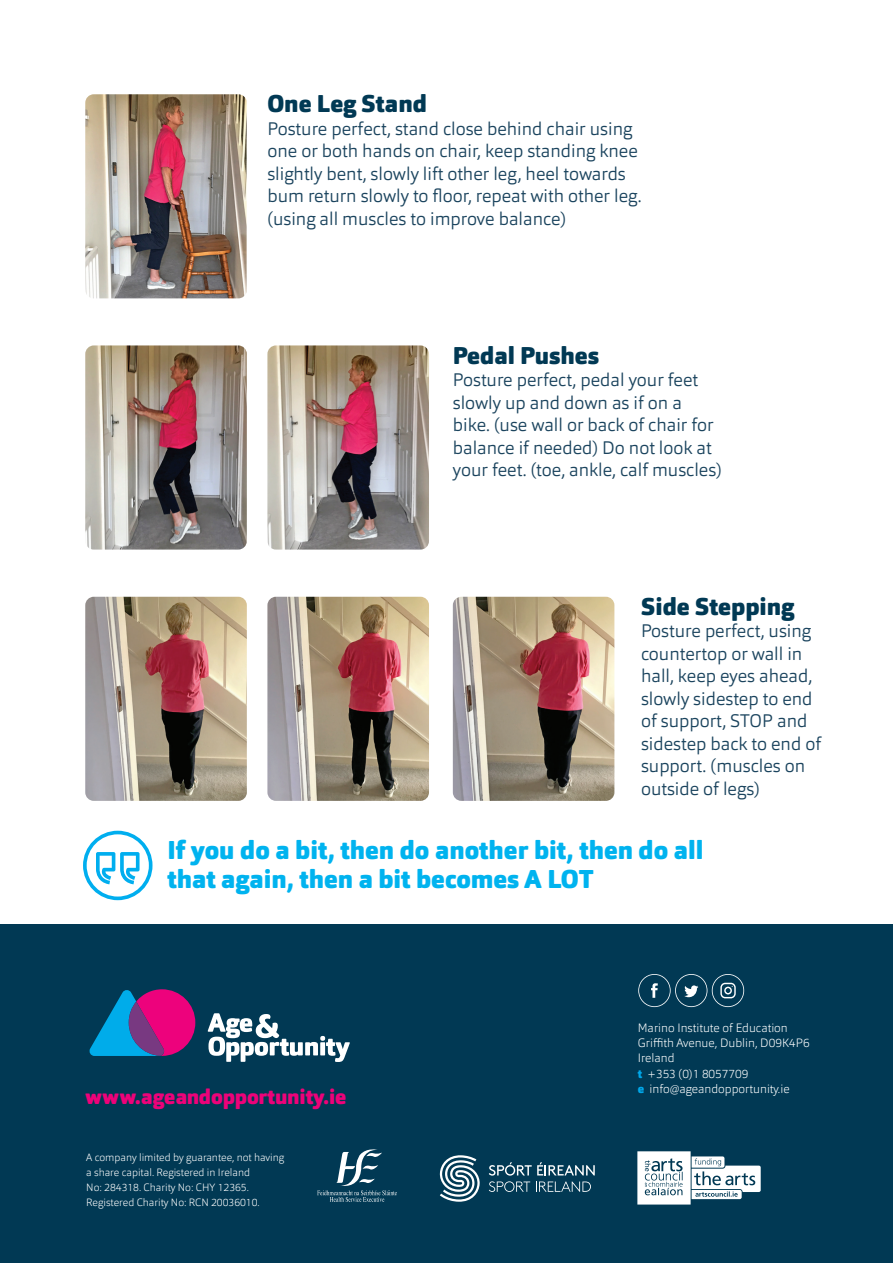
<style>
.page{position:relative;width:893px;height:1263px;background:#fff}
.page>*{position:absolute;margin:0;border:0;box-sizing:border-box;transform-origin:0 0}
.t1{font:900 25.5px/28.5px "Orgon";color:#00b3ef}
.t2{font:900 24px "Orgon";color:#013954}
.t3{font:900 20.7px "Orgon";color:#ed0279}
.t4{font:300 18px/22.5px "Orgon";color:#1b445e}
.t5{font:200 12px/15.3px "Orgon";color:#fff}
.t6{font:200 10.5px/15px "Orgon";color:#fff}
.s1{font-weight:900;color:#00a7e9}
</style>
<div class="page">
<img style="left:85px;top:94px;width:162px;height:204px">
<img style="left:85px;top:345px;width:162px;height:205px">
<img style="left:267px;top:345px;width:162px;height:205px">
<img style="left:85px;top:597px;width:162px;height:204px">
<img style="left:267px;top:597px;width:162px;height:204px">
<div style="left:0;top:925px;width:893px;height:338px;background:#013954"></div>
<svg style="left:208px;top:1013px;width:142px;height:49px"></svg>
<svg style="left:89px;top:989px;width:106px;height:67px"></svg>
<svg style="left:638px;top:974px;width:106px;height:33px"></svg>
<svg style="left:317px;top:1149px;width:80px;height:53px"></svg>
<svg style="left:637px;top:1151px;width:124px;height:53px"></svg>
<svg style="left:440px;top:1155px;width:40px;height:47px"></svg>
<svg style="left:489px;top:1162px;width:106px;height:13px"></svg>
<svg style="left:489px;top:1181px;width:41px;height:11px"></svg>
<svg style="left:536px;top:1181px;width:55px;height:11px"></svg>
<img style="left:453px;top:597px;width:161px;height:204px">
<svg style="left:83px;top:831px;width:70px;height:69px"></svg>
<h2 class="t2" style="left:267px;top:88px;width:161px">One Leg Stand</h2>
<p class="t4" style="left:267px;top:117px;width:376px">Posture perfect, stand close behind chair using one or both hands on chair, keep standing knee slightly bent, slowly lift other leg, heel towards bum return slowly to floor, repeat with other leg. (using all muscles to improve balance)</p>
<h2 class="t2" style="left:453px;top:340px;width:148px">Pedal Pushes</h2>
<p class="t4" style="left:453px;top:368px;width:271px">Posture perfect, pedal your feet slowly up and down as if on a bike. (use wall or back of chair for balance if needed) Do not look at your feet. (toe, ankle, calf muscles)</p>
<h2 class="t2" style="left:641px;top:591px;width:155px">Side Stepping</h2>
<p class="t4" style="left:641px;top:620px;width:182px">Posture perfect, using countertop or wall in hall, keep eyes ahead, slowly sidestep to end of support, STOP and sidestep back to end of support. (muscles on outside of legs)</p>
<h1 class="t1" style="left:167px;top:836px;width:538px">If you do a bit, then do another bit, then do all that again, then a bit becomes A LOT</h1>
<p class="t3" style="left:85px;top:1083px;width:263px">www.ageandopportunity.ie</p>
<p class="t6" style="left:86px;top:1149px;width:199px">A company limited by guarantee, not having a share capital. Registered in Ireland<br>No: 284318. Charity No: CHY 12365.<br>Registered Charity No: RCN 20036010.</p>
<p class="t5" style="left:638px;top:1020px;width:173px">Marino Institute of Education<br>Griffith Avenue, Dublin, D09K4P6<br>Ireland<br><span class="s1">t</span> +353 (0)1 8057709<br><span class="s1">e</span> info@ageandopportunity.ie</p>
</div>
